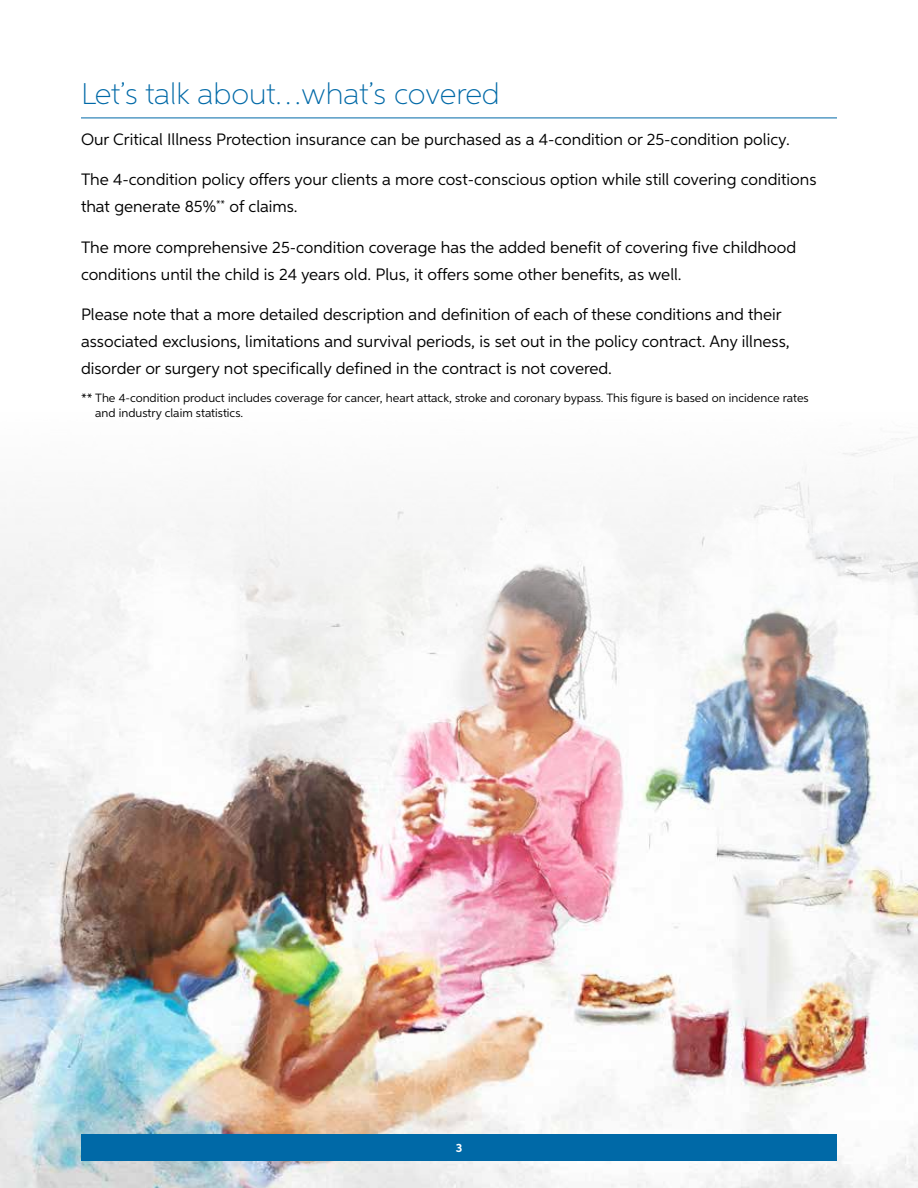
<style>
.page{position:relative;width:918px;height:1188px;background:#fff}
.page>*{position:absolute;margin:0;border:0;box-sizing:border-box;transform-origin:0 0}
.H2_pink{font:100 30px "Aspira";color:#0069a7}
.body-11pt{font:16.5px/27px "Aspira";color:#000}
.disclaimer{font:12px/14.4px "Aspira";color:#000}
.t1{font:700 12px "Aspira";color:#fff}
</style>
<div class="page">
<img style="left:0;top:437px;width:918px;height:751px">
<hr style="left:81px;top:118px;width:756px;height:1px;background:#0069a7">
<div style="left:81px;top:1134px;width:756px;height:27px;background:#0069a7"></div>
<h2 class="H2_pink" style="left:81px;top:76px;width:420px">Let’s talk about…what’s covered</h2>
<p class="body-11pt" style="left:81px;top:125px;width:710px">Our Critical Illness Protection insurance can be purchased as a 4-condition or 25-condition policy.</p>
<p class="body-11pt" style="left:81px;top:166px;width:737px">The 4-condition policy offers your clients a more cost-conscious option while still covering conditions that generate 85%<sup>**</sup> of claims.</p>
<p class="body-11pt" style="left:81px;top:233px;width:717px">The more comprehensive 25-condition coverage has the added benefit of covering five childhood conditions until the child is 24 years old. Plus, it offers some other benefits, as well.</p>
<p class="body-11pt" style="left:81px;top:301px;width:710px">Please note that a more detailed description and definition of each of these conditions and their associated exclusions, limitations and survival periods, is set out in the policy contract. Any illness, disorder or surgery not specifically defined in the contract is not covered.</p>
<p class="disclaimer" style="left:95px;top:391px;width:715px;text-indent:-14px">** The 4-condition product includes coverage for cancer, heart attack, stroke and coronary bypass. This figure is based on incidence rates and industry claim statistics.</p>
<p class="t1" style="left:456px;top:1141px;width:8px">3</p>
</div>
